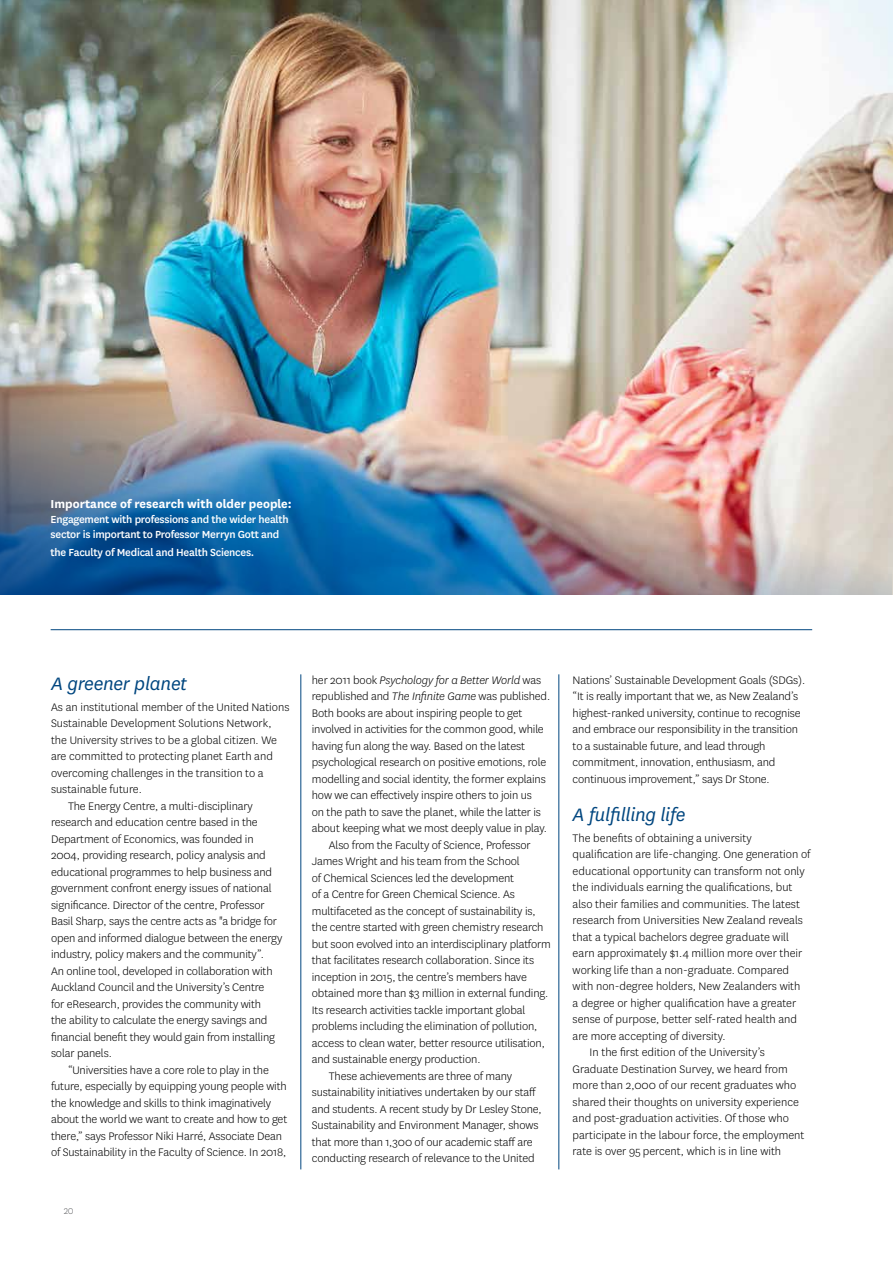
<style>
.page{position:relative;width:893px;height:1263px;background:#fff}
.page>*{position:absolute;margin:0;border:0;box-sizing:border-box;transform-origin:0 0}
.t1{font:italic 21px "National";letter-spacing:-.01em;color:#00467f}
.t2{font:700 13.5px "National";color:#fff}
.t3{font:300 12.75px/16.5px "National";letter-spacing:-.01em;color:#000}
.t4{font:italic 300 12.75px "National";letter-spacing:-.01em;color:#000}
.t5{font:500 12px/15px "National";letter-spacing:-.02em;color:#fff}
.t6{font:300 12px "National";color:#6d6e71;scale:.85 1}
.s1{font-style:normal}
.s2{font-style:italic}
</style>
<div class="page">
<img style="left:0;top:0;width:892px;height:211px">
<hr style="left:51px;top:629px;width:761px;height:1px;background:#00467f">
<hr style="left:559px;top:674px;width:1px;height:495px;background:#00467f">
<hr style="left:301px;top:674px;width:1px;height:495px;background:#00467f">
<img style="left:0;top:211px;width:892px;height:383px">
<p class="t2" style="left:51px;top:494px;width:243px">Importance of research with older people:</p>
<p class="t5" style="left:51px;top:511px;width:240px">Engagement with professions and the wider health sector is important to Professor Merryn Gott and</p>
<p class="t5" style="left:51px;top:544px;width:205px">the Faculty of Medical and Health Sciences.</p>
<h1 class="t1" style="left:51px;top:671px;width:137px">A greener planet</h1>
<p class="t3" style="left:51px;top:698px;width:240px">As an institutional member of the United Nations</p>
<p class="t3" style="left:51px;top:715px;width:222px">Sustainable Development Solutions Network,</p>
<p class="t3" style="left:51px;top:731px;width:228px">the University strives to be a global citizen. We</p>
<p class="t3" style="left:51px;top:748px;width:223px">are committed to protecting planet Earth and</p>
<p class="t3" style="left:51px;top:764px;width:214px">overcoming challenges in the transition to a</p>
<p class="t3" style="left:51px;top:781px;width:92px">sustainable future.</p>
<p class="t3" style="left:68px;top:797px;width:186px">The Energy Centre, a multi-disciplinary</p>
<p class="t3" style="left:51px;top:814px;width:208px">research and education centre based in the</p>
<p class="t3" style="left:51px;top:830px;width:204px">Department of Economics, was founded in</p>
<p class="t3" style="left:51px;top:847px;width:216px">2004, providing research, policy analysis and</p>
<p class="t3" style="left:51px;top:863px;width:223px">educational programmes to help business and</p>
<p class="t3" style="left:51px;top:880px;width:222px">government confront energy issues of national</p>
<p class="t3" style="left:51px;top:896px;width:215px">significance. Director of the centre, Professor</p>
<p class="t3" style="left:51px;top:913px;width:228px">Basil Sharp, says the centre acts as "a bridge for</p>
<p class="t3" style="left:51px;top:929px;width:233px">open and informed dialogue between the energy</p>
<p class="t3" style="left:51px;top:946px;width:214px">industry, policy makers and the community”.</p>
<p class="t3" style="left:51px;top:962px;width:223px">An online tool, developed in collaboration with</p>
<p class="t3" style="left:51px;top:979px;width:215px">Auckland Council and the University’s Centre</p>
<p class="t3" style="left:51px;top:995px;width:212px">for eResearch, provides the community with</p>
<p class="t3" style="left:51px;top:1012px;width:218px">the ability to calculate the energy savings and</p>
<p class="t3" style="left:51px;top:1028px;width:226px">financial benefit they would gain from installing</p>
<p class="t3" style="left:51px;top:1045px;width:62px">solar panels.</p>
<p class="t3" style="left:68px;top:1061px;width:202px">“Universities have a core role to play in the</p>
<p class="t3" style="left:51px;top:1078px;width:237px">future, especially by equipping young people with</p>
<p class="t3" style="left:51px;top:1094px;width:222px">the knowledge and skills to think imaginatively</p>
<p class="t3" style="left:51px;top:1111px;width:238px">about the world we want to create and how to get</p>
<p class="t3" style="left:51px;top:1127px;width:233px">there,” says Professor Niki Harré, Associate Dean</p>
<p class="t3" style="left:51px;top:1144px;width:237px">of Sustainability in the Faculty of Science. In 2018,</p>
<p class="t6" style="left:64px;top:1202px;width:13px">20</p>
<p class="t4" style="left:312px;top:672px;width:231px"><span class="s1">her 2011 book</span> Psychology for a Better World <span class="s1">was</span></p>
<p class="t3" style="left:312px;top:688px;width:240px">republished and <span class="s2">The Infinite Game</span> was published.</p>
<p class="t3" style="left:312px;top:704px;width:212px">Both books are about inspiring people to get</p>
<p class="t3" style="left:312px;top:721px;width:233px">involved in activities for the common good, while</p>
<p class="t3" style="left:312px;top:737px;width:215px">having fun along the way. Based on the latest</p>
<p class="t3" style="left:312px;top:754px;width:236px">psychological research on positive emotions, role</p>
<p class="t3" style="left:312px;top:770px;width:236px">modelling and social identity, the former explains</p>
<p class="t3" style="left:312px;top:787px;width:222px">how we can effectively inspire others to join us</p>
<p class="t3" style="left:312px;top:803px;width:231px">on the path to save the planet, while the latter is</p>
<p class="t3" style="left:312px;top:820px;width:237px">about keeping what we most deeply value in play.</p>
<p class="t3" style="left:329px;top:836px;width:203px">Also from the Faculty of Science, Professor</p>
<p class="t3" style="left:312px;top:853px;width:209px">James Wright and his team from the School</p>
<p class="t3" style="left:312px;top:869px;width:204px">of Chemical Sciences led the development</p>
<p class="t3" style="left:312px;top:886px;width:205px">of a Centre for Green Chemical Science. As</p>
<p class="t3" style="left:312px;top:902px;width:225px">multifaceted as the concept of sustainability is,</p>
<p class="t3" style="left:312px;top:919px;width:233px">the centre started with green chemistry research</p>
<p class="t3" style="left:312px;top:935px;width:241px">but soon evolved into an interdisciplinary platform</p>
<p class="t3" style="left:312px;top:952px;width:224px">that facilitates research collaboration. Since its</p>
<p class="t3" style="left:312px;top:968px;width:217px">inception in 2015, the centre’s members have</p>
<p class="t3" style="left:312px;top:985px;width:238px">obtained more than $3 million in external funding.</p>
<p class="t3" style="left:312px;top:1001px;width:215px">Its research activities tackle important global</p>
<p class="t3" style="left:312px;top:1018px;width:227px">problems including the elimination of pollution,</p>
<p class="t3" style="left:312px;top:1034px;width:235px">access to clean water, better resource utilisation,</p>
<p class="t3" style="left:312px;top:1051px;width:170px">and sustainable energy production.</p>
<p class="t3" style="left:329px;top:1067px;width:185px">These achievements are three of many</p>
<p class="t3" style="left:312px;top:1084px;width:226px">sustainability initiatives undertaken by our staff</p>
<p class="t3" style="left:312px;top:1100px;width:231px">and students. A recent study by Dr Lesley Stone,</p>
<p class="t3" style="left:312px;top:1117px;width:228px">Sustainability and Environment Manager, shows</p>
<p class="t3" style="left:312px;top:1133px;width:222px">that more than 1,300 of our academic staff are</p>
<p class="t3" style="left:312px;top:1150px;width:224px">conducting research of relevance to the United</p>
<p class="t3" style="left:573px;top:671px;width:234px">Nations’ Sustainable Development Goals (SDGs). “It is really important that we, as New Zealand’s highest-ranked university, continue to recognise and embrace our responsibility in the transition to a sustainable future, and lead through commitment, innovation, enthusiasm, and continuous improvement,” says Dr Stone.</p>
<h1 class="t1" style="left:573px;top:802px;width:114px">A fulfilling life</h1>
<p class="t3" style="left:573px;top:829px;width:181px">The benefits of obtaining a university</p>
<p class="t3" style="left:573px;top:846px;width:239px">qualification are life-changing. One generation of</p>
<p class="t3" style="left:573px;top:862px;width:234px">educational opportunity can transform not only</p>
<p class="t3" style="left:573px;top:879px;width:221px">the individuals earning the qualifications, but</p>
<p class="t3" style="left:573px;top:895px;width:229px">also their families and communities. The latest</p>
<p class="t3" style="left:573px;top:912px;width:232px">research from Universities New Zealand reveals</p>
<p class="t3" style="left:573px;top:928px;width:218px">that a typical bachelors degree graduate will</p>
<p class="t3" style="left:573px;top:945px;width:231px">earn approximately $1.4 million more over their</p>
<p class="t3" style="left:573px;top:961px;width:218px">working life than a non-graduate. Compared</p>
<p class="t3" style="left:573px;top:978px;width:229px">with non-degree holders, New Zealanders with</p>
<p class="t3" style="left:573px;top:994px;width:225px">a degree or higher qualification have a greater</p>
<p class="t3" style="left:573px;top:1011px;width:226px">sense of purpose, better self-rated health and</p>
<p class="t3" style="left:573px;top:1027px;width:154px">are more accepting of diversity.</p>
<p class="t3" style="left:590px;top:1044px;width:177px">In the first edition of the University’s</p>
<p class="t3" style="left:573px;top:1060px;width:217px">Graduate Destination Survey, we heard from</p>
<p class="t3" style="left:573px;top:1077px;width:225px">more than 2,000 of our recent graduates who</p>
<p class="t3" style="left:573px;top:1093px;width:228px">shared their thoughts on university experience</p>
<p class="t3" style="left:573px;top:1110px;width:218px">and post-graduation activities. Of those who</p>
<p class="t3" style="left:573px;top:1126px;width:233px">participate in the labour force, the employment</p>
<p class="t3" style="left:573px;top:1143px;width:210px">rate is over 95 percent, which is in line with</p>
</div>
